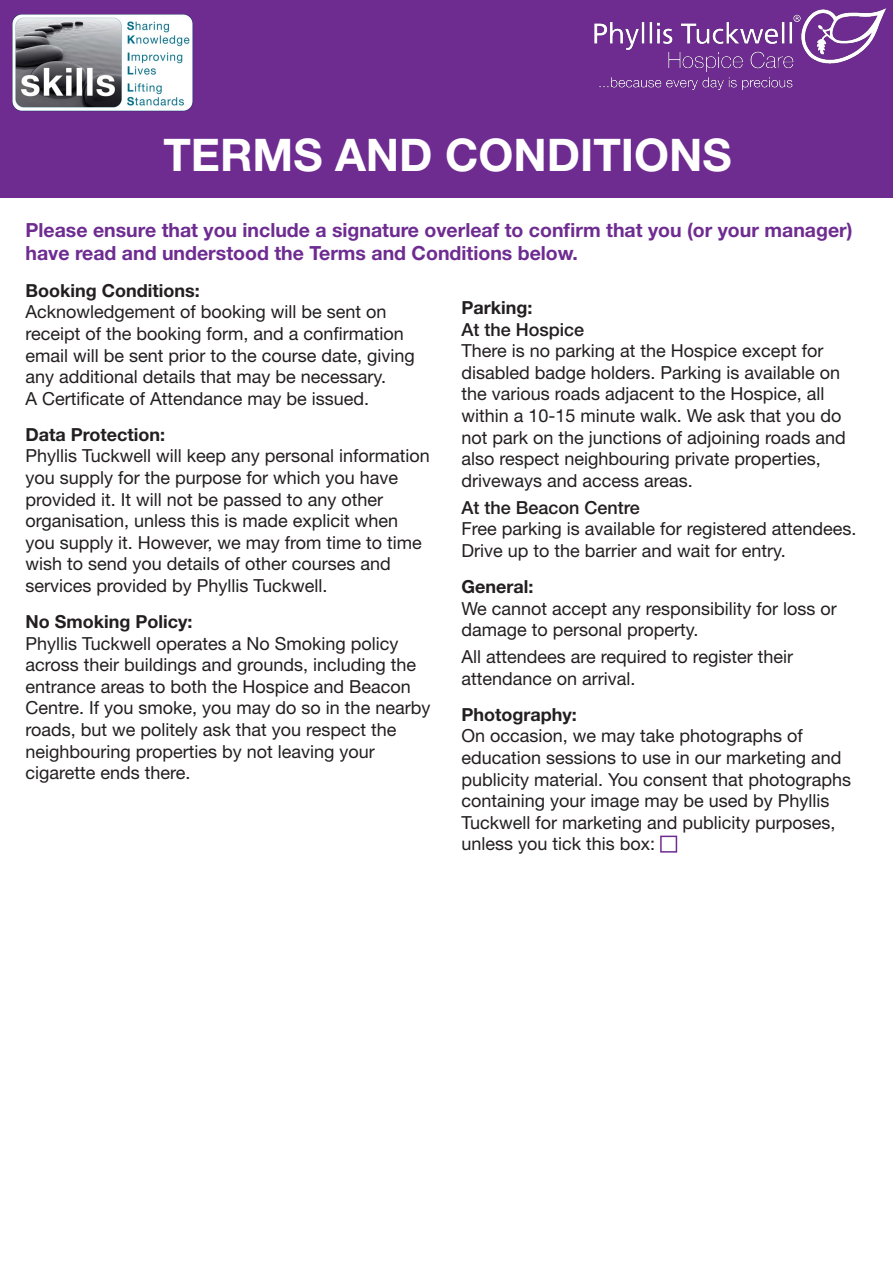
<style>
.page{position:relative;width:893px;height:1263px;background:#fff}
.page>*{position:absolute;margin:0;border:0;box-sizing:border-box;transform-origin:0 0}
.t1{font:700 45px "Helvetica Neue LT Pro";color:#fff}
.t2{font:700 19.5px/23.4px "Helvetica Neue LT Pro";color:#6e2c91}
.t3{font:18px/21.6px "Helvetica Neue LT Pro";color:#231f20}
.t4{font:700 18px "Helvetica Neue LT Pro";color:#231f20}
.t5{font:500 18px "Helvetica Neue LT Pro";color:#231f20}
</style>
<div class="page">
<div style="left:0;top:0;width:893px;height:198px;background:#6e2c91"></div>
<div style="left:660px;top:836px;width:17px;height:17px;background:#fff;border:2px solid #6e2c91"></div>
<img style="left:594px;top:8px;width:293px;height:82px">
<img style="left:12px;top:14px;width:181px;height:98px">
<h1 class="t1" style="left:163px;top:127px;width:570px">TERMS AND CONDITIONS</h1>
<p class="t2" style="left:26px;top:218px;width:828px">Please ensure that you include a signature overleaf to confirm that you (or your manager) have read and understood the Terms and Conditions below.</p>
<p class="t4" style="left:26px;top:279px;width:176px">Booking Conditions:</p>
<p class="t3" style="left:26px;top:301px;width:391px">Acknowledgement of booking will be sent on receipt of the booking form, and a confirmation email will be sent prior to the course date, giving any additional details that may be necessary.<br>A Certificate of Attendance may be issued.</p>
<p class="t4" style="left:26px;top:423px;width:141px">Data Protection:</p>
<p class="t3" style="left:26px;top:445px;width:406px">Phyllis Tuckwell will keep any personal information you supply for the purpose for which you have provided it. It will not be passed to any other organisation, unless this is made explicit when you supply it. However, we may from time to time wish to send you details of other courses and services provided by Phyllis Tuckwell.</p>
<p class="t4" style="left:26px;top:610px;width:168px">No Smoking Policy:</p>
<p class="t3" style="left:26px;top:632px;width:406px">Phyllis Tuckwell operates a No Smoking policy across their buildings and grounds, including the entrance areas to both the Hospice and Beacon Centre. If you smoke, you may do so in the nearby roads, but we politely ask that you respect the neighbouring properties by not leaving your cigarette ends there.</p>
<p class="t4" style="left:461px;top:296px;width:72px">Parking:</p>
<p class="t5" style="left:461px;top:318px;width:124px">At the Hospice</p>
<p class="t3" style="left:461px;top:340px;width:386px">There is no parking at the Hospice except for disabled badge holders. Parking is available on the various roads adjacent to the Hospice, all within a 10-15 minute walk. We ask that you do not park on the junctions of adjoining roads and also respect neighbouring private properties, driveways and access areas.</p>
<p class="t5" style="left:461px;top:497px;width:180px">At the Beacon Centre</p>
<p class="t3" style="left:461px;top:518px;width:397px">Free parking is available for registered attendees.<br>Drive up to the barrier and wait for entry.</p>
<p class="t4" style="left:461px;top:575px;width:73px">General:</p>
<p class="t3" style="left:461px;top:597px;width:377px">We cannot accept any responsibility for loss or damage to personal property.</p>
<p class="t3" style="left:461px;top:646px;width:333px">All attendees are required to register their attendance on arrival.</p>
<p class="t4" style="left:461px;top:703px;width:117px">Photography:</p>
<p class="t3" style="left:461px;top:725px;width:391px">On occasion, we may take photographs of education sessions to use in our marketing and publicity material. You consent that photographs containing your image may be used by Phyllis Tuckwell for marketing and publicity purposes, unless you tick this box:</p>
</div>
